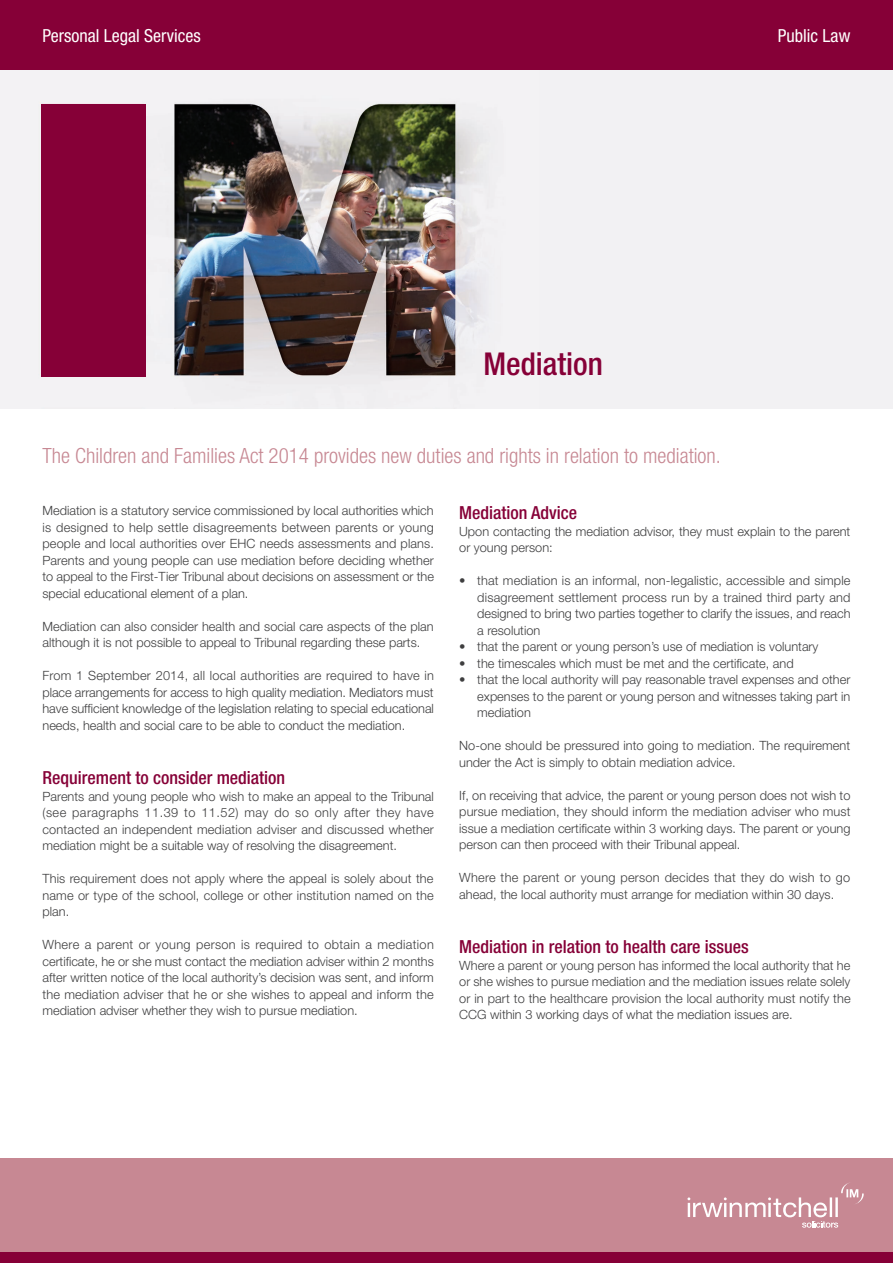
<style>
.page{position:relative;width:893px;height:1263px;background:#fff}
.page>*{position:absolute;margin:0;border:0;box-sizing:border-box;transform-origin:0 0}
.t1{font:500 condensed 31.5px "Helvetica Neue";color:#860037}
.t2{font:300 condensed 21px "Helvetica Neue";color:#c78893}
.t3{font:500 condensed 18px "Helvetica Neue";color:#860037}
.t4{font:condensed 18px "Helvetica Neue";color:#fff}
.Tabs{font:300 12.75px/16.5px "Helvetica Neue";color:#3e3e3f;text-align:justify}
</style>
<div class="page">
<div style="left:0;top:0;width:893px;height:408px;background:#f2f1f3"></div>
<img style="left:0;top:69px;width:538px;height:308px">
<div style="left:0;top:0;width:893px;height:69px;background:#860037"></div>
<div style="left:0;top:1159px;width:893px;height:104px;background:#c78893"></div>
<svg style="left:687px;top:1182px;width:177px;height:46px"></svg>
<div style="left:0;top:1253px;width:893px;height:10px;background:#860037"></div>
<div style="left:41px;top:104px;width:104px;height:273px;background:#860037"></div>
<p class="t4" style="left:43px;top:25px;width:160px">Personal Legal Services</p>
<p class="t4" style="left:778px;top:25px;width:74px">Public Law</p>
<p class="t1" style="left:483px;top:345px;width:121px">Mediation</p>
<p class="t2" style="left:43px;top:444px;width:680px">The Children and Families Act 2014 provides new duties and rights in relation to mediation.</p>
<p class="Tabs" style="left:43px;top:502px;width:393px">Mediation is a statutory service commissioned by local authorities which is designed to help settle disagreements between parents or young people and local authorities over EHC needs assessments and plans.<br>Parents and young people can use mediation before deciding whether to appeal to the First-Tier Tribunal about decisions on assessment or the special educational element of a plan.</p>
<p class="Tabs" style="left:43px;top:617px;width:393px">Mediation can also consider health and social care aspects of the plan although it is not possible to appeal to Tribunal regarding these parts.</p>
<p class="Tabs" style="left:43px;top:667px;width:393px">From 1 September 2014, all local authorities are required to have in place arrangements for access to high quality mediation. Mediators must have sufficient knowledge of the legislation relating to special educational needs, health and social care to be able to conduct the mediation.</p>
<p class="t3" style="left:43px;top:767px;width:244px">Requirement to consider mediation</p>
<p class="Tabs" style="left:43px;top:787px;width:393px">Parents and young people who wish to make an appeal to the Tribunal (see paragraphs 11.39 to 11.52) may do so only after they have contacted an independent mediation adviser and discussed whether mediation might be a suitable way of resolving the disagreement.</p>
<p class="Tabs" style="left:43px;top:870px;width:393px">This requirement does not apply where the appeal is solely about the name or type of the school, college or other institution named on the plan.</p>
<p class="Tabs" style="left:43px;top:936px;width:393px">Where a parent or young person is required to obtain a mediation certificate, he or she must contact the mediation adviser within 2 months after written notice of the local authority’s decision was sent, and inform the mediation adviser that he or she wishes to appeal and inform the mediation adviser whether they wish to pursue mediation.</p>
<p class="t3" style="left:459px;top:502px;width:119px">Mediation Advice</p>
<p class="Tabs" style="left:459px;top:522px;width:393px">Upon contacting the mediation advisor, they must explain to the parent or young person:</p>
<p class="Tabs" style="left:477px;top:572px;width:375px;text-indent:-18px">• that mediation is an informal, non-legalistic, accessible and simple disagreement settlement process run by a trained third party and designed to bring two parties together to clarify the issues, and reach a resolution</p>
<p class="Tabs" style="left:459px;top:638px;width:361px">• that the parent or young person’s use of mediation is voluntary</p>
<p class="Tabs" style="left:459px;top:654px;width:336px">• the timescales which must be met and the certificate, and</p>
<p class="Tabs" style="left:477px;top:671px;width:375px;text-indent:-18px">• that the local authority will pay reasonable travel expenses and other expenses to the parent or young person and witnesses taking part in mediation</p>
<p class="Tabs" style="left:459px;top:737px;width:392px">No-one should be pressured into going to mediation. The requirement under the Act is simply to obtain mediation advice.</p>
<p class="Tabs" style="left:459px;top:786px;width:393px">If, on receiving that advice, the parent or young person does not wish to pursue mediation, they should inform the mediation adviser who must issue a mediation certificate within 3 working days. The parent or young person can then proceed with their Tribunal appeal.</p>
<p class="Tabs" style="left:459px;top:869px;width:392px">Where the parent or young person decides that they do wish to go ahead, the local authority must arrange for mediation within 30 days.</p>
<p class="t3" style="left:459px;top:936px;width:291px">Mediation in relation to health care issues</p>
<p class="Tabs" style="left:459px;top:957px;width:393px">Where a parent or young person has informed the local authority that he or she wishes to pursue mediation and the mediation issues relate solely or in part to the healthcare provision the local authority must notify the CCG within 3 working days of what the mediation issues are.</p>
</div>
